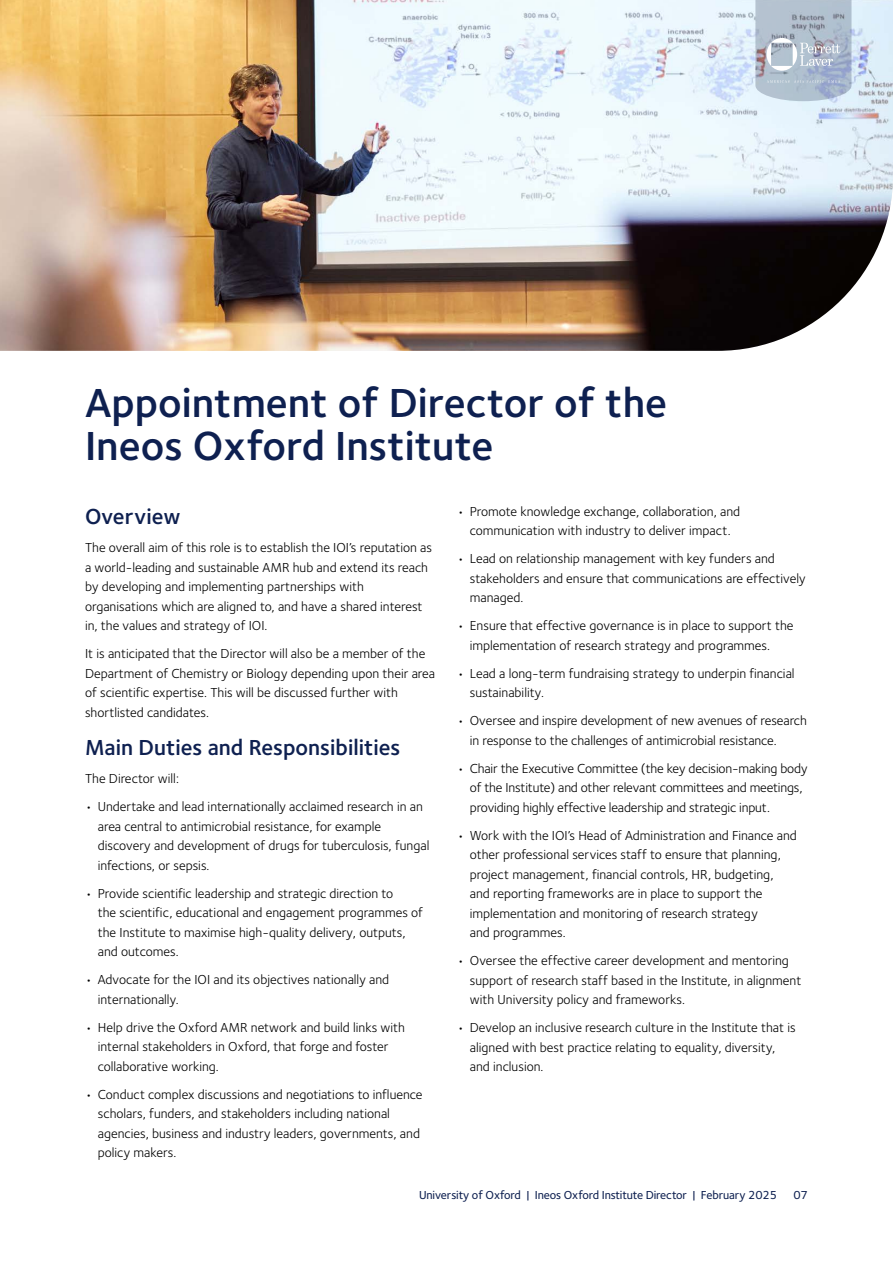
<style>
.page{position:relative;width:893px;height:1263px;background:#fff}
.page>*{position:absolute;margin:0;border:0;box-sizing:border-box;transform-origin:0 0}
.heading_28_blue_H1{font:600 42px/43.5px "Foundry Sterling";color:#0e2050}
.subhead_15_blue_H3{font:600 22.5px "Foundry Sterling";color:#0e2050}
.Body_text_9_Black_P{font:13.5px/19.5px "Foundry Sterling";color:#000}
.t1{font:500 12px "Foundry Sterling";letter-spacing:-.01em;color:#0e2050}
</style>
<div class="page">
<img style="left:0;top:0;width:893px;height:351px">
<svg style="left:755px;top:0;width:96px;height:101px;background:#b1becd"></svg>
<h1 class="heading_28_blue_H1" style="left:85px;top:382px;width:583px">Appointment of Director of the<br>Ineos Oxford Institute</h1>
<h3 class="subhead_15_blue_H3" style="left:85px;top:503px;width:97px">Overview</h3>
<p class="Body_text_9_Black_P" style="left:85px;top:538px;width:349px">The overall aim of this role is to establish the IOI’s reputation as a world-leading and sustainable AMR hub and extend its reach by developing and implementing partnerships with organisations which are aligned to, and have a shared interest in, the values and strategy of IOI.</p>
<p class="Body_text_9_Black_P" style="left:85px;top:644px;width:351px">It is anticipated that the Director will also be a member of the Department of Chemistry or Biology depending upon their area of scientific expertise. This will be discussed further with shortlisted candidates.</p>
<h3 class="subhead_15_blue_H3" style="left:85px;top:734px;width:317px">Main Duties and Responsibilities</h3>
<p class="Body_text_9_Black_P" style="left:85px;top:769px;width:95px">The Director will:</p>
<p class="Body_text_9_Black_P" style="left:98px;top:797px;width:333px;text-indent:-13px">• Undertake and lead internationally acclaimed research in an area central to antimicrobial resistance, for example discovery and development of drugs for tuberculosis, fungal infections, or sepsis.</p>
<p class="Body_text_9_Black_P" style="left:98px;top:883px;width:327px;text-indent:-13px">• Provide scientific leadership and strategic direction to<br>the scientific, educational and engagement programmes of the Institute to maximise high-quality delivery, outputs, and outcomes.</p>
<p class="Body_text_9_Black_P" style="left:98px;top:970px;width:293px;text-indent:-13px">• Advocate for the IOI and its objectives nationally and internationally.</p>
<p class="Body_text_9_Black_P" style="left:98px;top:1017px;width:309px;text-indent:-13px">• Help drive the Oxford AMR network and build links with internal stakeholders in Oxford, that forge and foster collaborative working.</p>
<p class="Body_text_9_Black_P" style="left:98px;top:1084px;width:326px;text-indent:-13px">• Conduct complex discussions and negotiations to influence scholars, funders, and stakeholders including national agencies, business and industry leaders, governments, and policy makers.</p>
<p class="Body_text_9_Black_P" style="left:457px;top:501px;width:285px;text-align:center">• Promote knowledge exchange, collaboration, and communication with industry to deliver impact.</p>
<p class="Body_text_9_Black_P" style="left:470px;top:549px;width:337px;text-indent:-13px">• Lead on relationship management with key funders and stakeholders and ensure that communications are effectively managed.</p>
<p class="Body_text_9_Black_P" style="left:470px;top:616px;width:325px;text-indent:-13px">• Ensure that effective governance is in place to support the implementation of research strategy and programmes.</p>
<p class="Body_text_9_Black_P" style="left:470px;top:663px;width:326px;text-indent:-13px">• Lead a long-term fundraising strategy to underpin financial sustainability.</p>
<p class="Body_text_9_Black_P" style="left:470px;top:711px;width:339px;text-indent:-13px">• Oversee and inspire development of new avenues of research in response to the challenges of antimicrobial resistance.</p>
<p class="Body_text_9_Black_P" style="left:470px;top:758px;width:339px;text-indent:-13px">• Chair the Executive Committee (the key decision-making body of the Institute) and other relevant committees and meetings, providing highly effective leadership and strategic input.</p>
<p class="Body_text_9_Black_P" style="left:470px;top:825px;width:328px;text-indent:-13px">• Work with the IOI’s Head of Administration and Finance and other professional services staff to ensure that planning, project management, financial controls, HR, budgeting, and reporting frameworks are in place to support the implementation and monitoring of research strategy<br>and programmes.</p>
<p class="Body_text_9_Black_P" style="left:470px;top:951px;width:333px;text-indent:-13px">• Oversee the effective career development and mentoring support of research staff based in the Institute, in alignment with University policy and frameworks.</p>
<p class="Body_text_9_Black_P" style="left:470px;top:1018px;width:327px;text-indent:-13px">• Develop an inclusive research culture in the Institute that is aligned with best practice relating to equality, diversity, and inclusion.</p>
<p class="t1" style="left:419px;top:1187px;width:360px">University of Oxford | Ineos Oxford Institute Director | February 2025</p>
<p class="t1" style="left:793px;top:1187px;width:16px">07</p>
</div>
